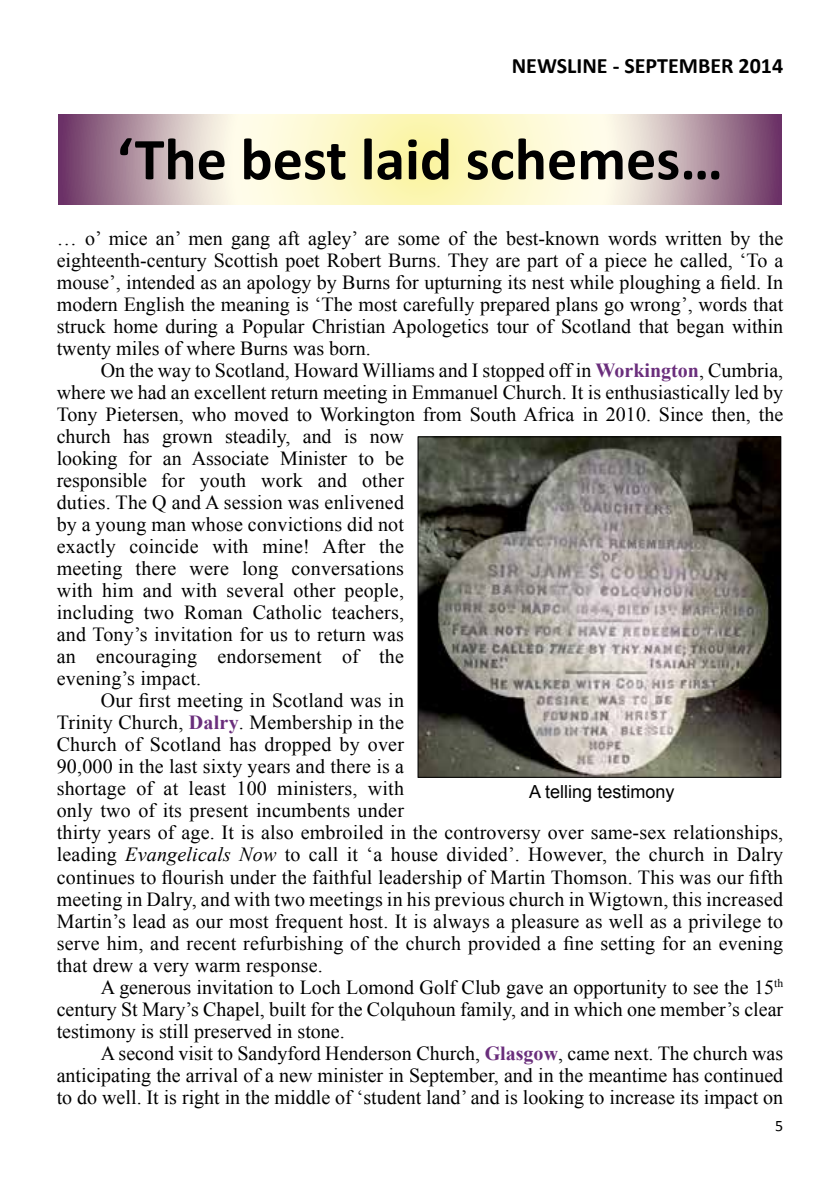
<style>
.page{position:relative;width:840px;height:1191px;background:#fff}
.page>*{position:absolute;margin:0;border:0;box-sizing:border-box;transform-origin:0 0}
.t1{font:700 60px "Calibri";color:#000}
.t2{font:700 22px "Calibri";color:#000}
.t3{font:20px/22px "Times New Roman";letter-spacing:.01em;color:#000;text-align:justify}
.t4{font:18px "Arial";color:#000}
.t5{font:16px "Calibri";color:#000}
.s1{font-weight:700;color:#6a2e7c}
.s2{font-style:italic}
</style>
<div class="page">
<svg style="left:58px;top:115px;width:723px;height:89px;background:#dcccbb"></svg>
<img style="left:419px;top:438px;width:359px;height:337px">
<div style="left:417px;top:436px;width:363px;height:341px;border:1px solid #000"></div>
<p class="t2" style="left:511px;top:52px;width:273px">NEWSLINE - SEPTEMBER 2014</p>
<h1 class="t1" style="left:117px;top:121px;width:607px">‘The best laid schemes…</h1>
<p class="t3" style="left:57px;top:227px;width:727px">… o’ mice an’ men gang aft agley’ are some of the best-known words written by the eighteenth-century Scottish poet Robert Burns. They are part of a piece he called, ‘To a mouse’, intended as an apology by Burns for upturning its nest while ploughing a field. In modern English the meaning is ‘The most carefully prepared plans go wrong’, words that struck home during a Popular Christian Apologetics tour of Scotland that began within twenty miles of where Burns was born.</p>
<p class="t3" style="left:101px;top:359px;width:683px">On the way to Scotland, Howard Williams and I stopped off in <span class="s1">Workington</span>, Cumbria,</p>
<p class="t3" style="left:57px;top:381px;width:727px">where we had an excellent return meeting in Emmanuel Church. It is enthusiastically led by</p>
<p class="t3" style="left:57px;top:403px;width:727px">Tony Pietersen, who moved to Workington from South Africa in 2010. Since then, the</p>
<p class="t3" style="left:57px;top:425px;width:348px">church has grown steadily, and is now</p>
<p class="t3" style="left:57px;top:447px;width:348px">looking for an Associate Minister to be</p>
<p class="t3" style="left:57px;top:469px;width:348px">responsible for youth work and other</p>
<p class="t3" style="left:57px;top:491px;width:348px">duties. The Q and A session was enlivened</p>
<p class="t3" style="left:57px;top:513px;width:348px">by a young man whose convictions did not</p>
<p class="t3" style="left:57px;top:535px;width:348px">exactly coincide with mine! After the</p>
<p class="t3" style="left:57px;top:557px;width:348px">meeting there were long conversations</p>
<p class="t3" style="left:57px;top:579px;width:348px">with him and with several other people,</p>
<p class="t3" style="left:57px;top:601px;width:348px">including two Roman Catholic teachers,</p>
<p class="t3" style="left:57px;top:623px;width:348px">and Tony’s invitation for us to return was</p>
<p class="t3" style="left:57px;top:645px;width:348px">an encouraging endorsement of the</p>
<p class="t3" style="left:57px;top:667px;width:146px">evening’s impact.</p>
<p class="t3" style="left:101px;top:689px;width:304px">Our first meeting in Scotland was in</p>
<p class="t3" style="left:57px;top:711px;width:348px">Trinity Church, <span class="s1">Dalry</span>. Membership in the</p>
<p class="t3" style="left:57px;top:733px;width:348px">Church of Scotland has dropped by over</p>
<p class="t3" style="left:57px;top:755px;width:348px">90,000 in the last sixty years and there is a</p>
<p class="t3" style="left:57px;top:777px;width:348px">shortage of at least 100 ministers, with</p>
<p class="t3" style="left:57px;top:799px;width:348px">only two of its present incumbents under</p>
<p class="t3" style="left:57px;top:821px;width:727px">thirty years of age. It is also embroiled in the controversy over same-sex relationships,</p>
<p class="t3" style="left:57px;top:843px;width:727px">leading <span class="s2">Evangelicals Now</span> to call it ‘a house divided’. However, the church in Dalry</p>
<p class="t3" style="left:57px;top:865px;width:727px">continues to flourish under the faithful leadership of Martin Thomson. This was our fifth</p>
<p class="t3" style="left:57px;top:887px;width:727px">meeting in Dalry, and with two meetings in his previous church in Wigtown, this increased</p>
<p class="t3" style="left:57px;top:909px;width:727px">Martin’s lead as our most frequent host. It is always a pleasure as well as a privilege to</p>
<p class="t3" style="left:57px;top:931px;width:727px">serve him, and recent refurbishing of the church provided a fine setting for an evening</p>
<p class="t3" style="left:57px;top:953px;width:267px">that drew a very warm response.</p>
<p class="t3" style="left:101px;top:975px;width:683px">A generous invitation to Loch Lomond Golf Club gave an opportunity to see the 15<sup>th</sup></p>
<p class="t3" style="left:57px;top:997px;width:727px">century St Mary’s Chapel, built for the Colquhoun family, and in which one member’s clear</p>
<p class="t3" style="left:57px;top:1019px;width:289px">testimony is still preserved in stone.</p>
<p class="t3" style="left:101px;top:1041px;width:683px">A second visit to Sandyford Henderson Church, <span class="s1">Glasgow</span>, came next. The church was</p>
<p class="t3" style="left:57px;top:1063px;width:727px">anticipating the arrival of a new minister in September, and in the meantime has continued</p>
<p class="t3" style="left:57px;top:1085px;width:727px">to do well. It is right in the middle of ‘student land’ and is looking to increase its impact on</p>
<p class="t4" style="left:529px;top:779px;width:147px">A telling testimony</p>
<p class="t5" style="left:774px;top:1115px;width:10px">5</p>
</div>
